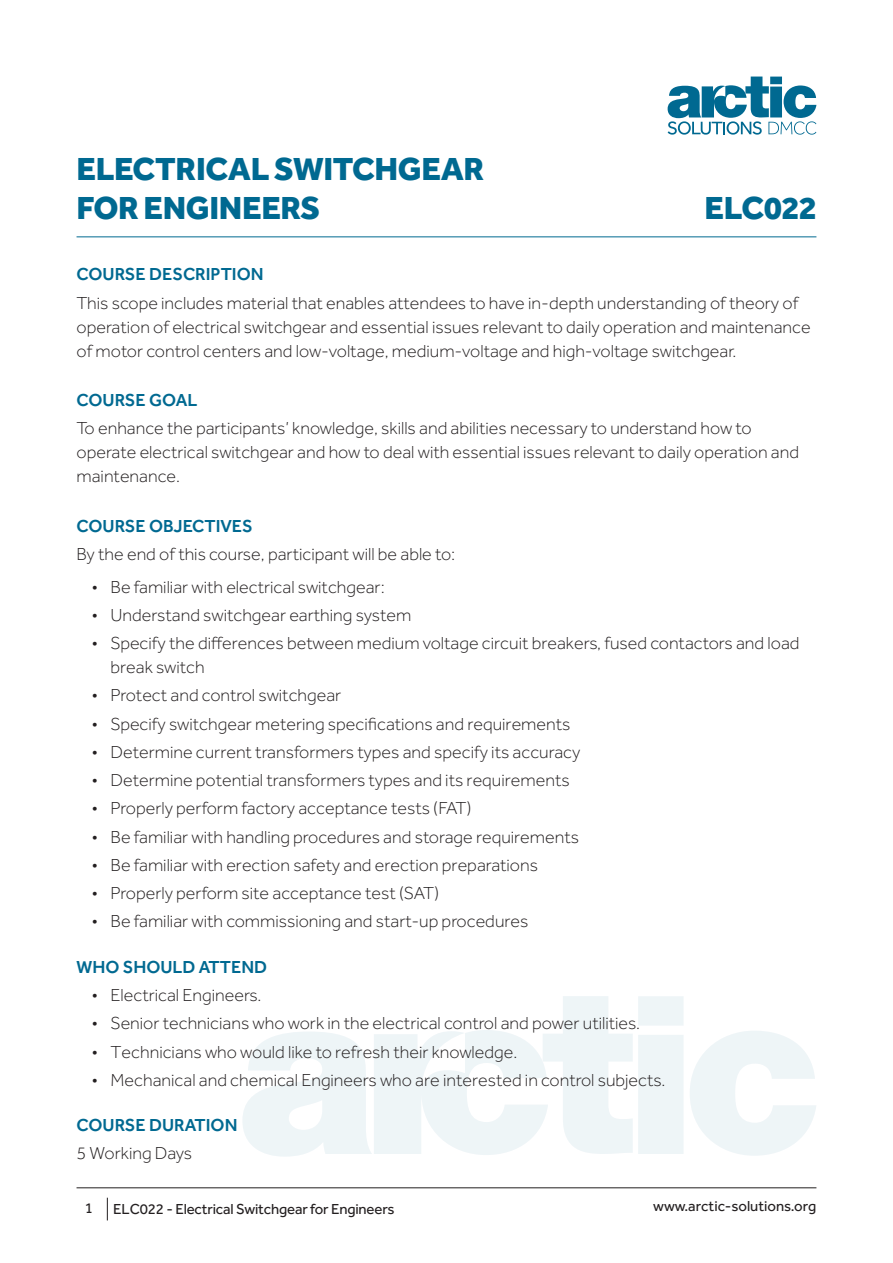
<style>
.page{position:relative;width:893px;height:1263px;background:#fff}
.page>*{position:absolute;margin:0;border:0;box-sizing:border-box;transform-origin:0 0}
.Title_-_Course_Outli{font:800 33px/39.6px "Effra";letter-spacing:-.01em;color:#006991}
.Code_-_Course_Outlin{font:800 33px "Effra";letter-spacing:-.01em;color:#006991}
.Normal_-_Course_Outl{font:300 18px/24px "Effra";color:#231f20}
.Heading_-_Course_Out{font:500 18px "Effra";color:#006991}
.t1{font:15px "Effra";letter-spacing:-.01em;color:#231f20}
</style>
<div class="page">
<hr style="left:77px;top:1187px;width:739px;height:1px;background:#231f20">
<svg style="left:107px;top:1198px;width:1px;height:22px"></svg>
<svg style="left:668px;top:77px;width:148px;height:58px"></svg>
<svg style="left:690px;top:1031px;width:126px;height:125px"></svg>
<svg style="left:243px;top:996px;width:440px;height:161px"></svg>
<hr style="left:77px;top:236px;width:739px;height:1px;background:#006991">
<p class="Title_-_Course_Outli" style="left:77px;top:148px;width:409px">ELECTRICAL SWITCHGEAR<br>FOR ENGINEERS</p>
<p class="Code_-_Course_Outlin" style="left:705px;top:188px;width:113px">ELC022</p>
<p class="Heading_-_Course_Out" style="left:77px;top:264px;width:189px">COURSE DESCRIPTION</p>
<p class="Normal_-_Course_Outl" style="left:77px;top:291px;width:736px">This scope includes material that enables attendees to have in-depth understanding of theory of operation of electrical switchgear and essential issues relevant to daily operation and maintenance of motor control centers and low-voltage, medium-voltage and high-voltage switchgear.</p>
<p class="Heading_-_Course_Out" style="left:77px;top:389px;width:122px">COURSE GOAL</p>
<p class="Normal_-_Course_Outl" style="left:77px;top:416px;width:724px">To enhance the participants’ knowledge, skills and abilities necessary to understand how to operate electrical switchgear and how to deal with essential issues relevant to daily operation and maintenance.</p>
<p class="Heading_-_Course_Out" style="left:77px;top:515px;width:178px">COURSE OBJECTIVES</p>
<p class="Normal_-_Course_Outl" style="left:77px;top:542px;width:380px">By the end of this course, participant will be able to:</p>
<p class="Normal_-_Course_Outl" style="left:92px;top:575px;width:294px">• Be familiar with electrical switchgear:</p>
<p class="Normal_-_Course_Outl" style="left:92px;top:603px;width:321px">• Understand switchgear earthing system</p>
<p class="Normal_-_Course_Outl" style="left:111px;top:631px;width:690px;text-indent:-19px">• Specify the differences between medium voltage circuit breakers, fused contactors and load break switch</p>
<p class="Normal_-_Course_Outl" style="left:92px;top:683px;width:251px">• Protect and control switchgear</p>
<p class="Normal_-_Course_Outl" style="left:92px;top:712px;width:480px">• Specify switchgear metering specifications and requirements</p>
<p class="Normal_-_Course_Outl" style="left:92px;top:740px;width:490px">• Determine current transformers types and specify its accuracy</p>
<p class="Normal_-_Course_Outl" style="left:92px;top:768px;width:479px">• Determine potential transformers types and its requirements</p>
<p class="Normal_-_Course_Outl" style="left:92px;top:796px;width:381px">• Properly perform factory acceptance tests (FAT)</p>
<p class="Normal_-_Course_Outl" style="left:92px;top:825px;width:489px">• Be familiar with handling procedures and storage requirements</p>
<p class="Normal_-_Course_Outl" style="left:92px;top:853px;width:448px">• Be familiar with erection safety and erection preparations</p>
<p class="Normal_-_Course_Outl" style="left:92px;top:881px;width:349px">• Properly perform site acceptance test (SAT)</p>
<p class="Normal_-_Course_Outl" style="left:92px;top:909px;width:438px">• Be familiar with commissioning and start-up procedures</p>
<p class="Heading_-_Course_Out" style="left:77px;top:956px;width:192px">WHO SHOULD ATTEND</p>
<p class="Normal_-_Course_Outl" style="left:92px;top:983px;width:171px">• Electrical Engineers.</p>
<p class="Normal_-_Course_Outl" style="left:92px;top:1011px;width:550px">• Senior technicians who work in the electrical control and power utilities.</p>
<p class="Normal_-_Course_Outl" style="left:92px;top:1039px;width:427px">• Technicians who would like to refresh their knowledge.</p>
<p class="Normal_-_Course_Outl" style="left:92px;top:1068px;width:575px">• Mechanical and chemical Engineers who are interested in control subjects.</p>
<p class="Heading_-_Course_Out" style="left:77px;top:1114px;width:162px">COURSE DURATION</p>
<p class="Normal_-_Course_Outl" style="left:77px;top:1141px;width:117px">5 Working Days</p>
<p class="t1" style="left:85px;top:1199px;width:10px">1</p>
<p class="t1" style="left:113px;top:1200px;width:283px">ELC022 - Electrical Switchgear for Engineers</p>
<p class="t1" style="left:653px;top:1198px;width:165px">www.arctic-solutions.org</p>
</div>
